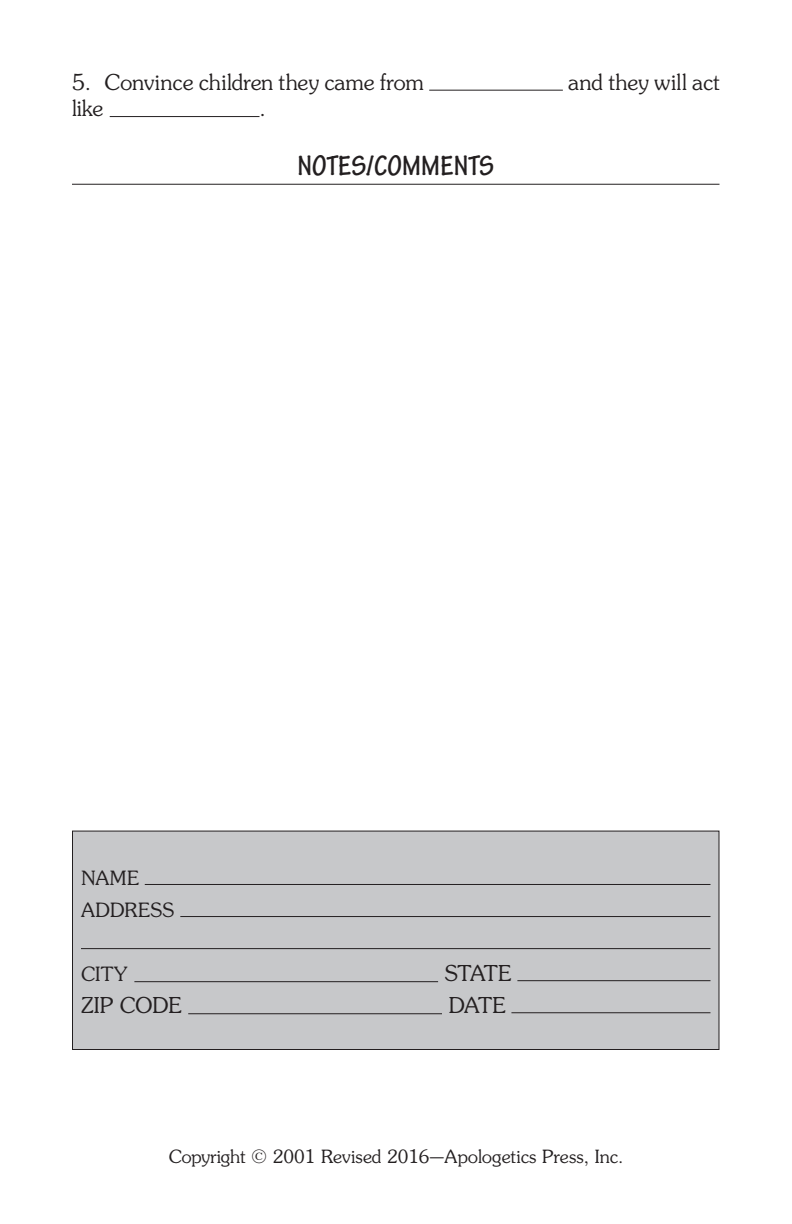
<style>
.page{position:relative;width:792px;height:1224px;background:#fff}
.page>*{position:absolute;margin:0;border:0;box-sizing:border-box;transform-origin:0 0}
.Notes_Comments{font:700 condensed 30px "Tekton Pro";color:#231f20}
.Address_footer{font:24px "Souvenir Light DTC";color:#231f20}
.Address_footer-2{font:24px "Souvenir Light DTC";letter-spacing:.02em;color:#231f20}
.Address_footer-3{font:21.6px "Souvenir Light DTC";letter-spacing:.015em;color:#231f20}
.Copyright{font:20px "Souvenir Light DTC";color:#231f20}
</style>
<div class="page">
<hr style="left:72px;top:184px;width:648px;height:1px;background:#231f20">
<hr style="left:429px;top:90px;width:134px;height:1px;background:#231f20">
<hr style="left:110px;top:116px;width:149px;height:1px;background:#231f20">
<div style="left:72px;top:831px;width:647px;height:219px;background:#c7c8ca"></div>
<hr style="left:81px;top:884px;width:629px;height:1px;background:#231f20">
<div style="left:81px;top:867px;width:64px;height:20px;background:#c7c8ca"></div>
<hr style="left:81px;top:916px;width:629px;height:1px;background:#231f20">
<div style="left:81px;top:899px;width:99px;height:20px;background:#c7c8ca"></div>
<hr style="left:81px;top:948px;width:629px;height:1px;background:#231f20">
<hr style="left:81px;top:980px;width:629px;height:1px;background:#231f20">
<div style="left:81px;top:963px;width:436px;height:20px;background:#c7c8ca"></div>
<hr style="left:81px;top:1012px;width:629px;height:1px;background:#231f20">
<div style="left:81px;top:995px;width:430px;height:20px;background:#c7c8ca"></div>
<hr style="left:134px;top:981px;width:304px;height:1px;background:#231f20">
<hr style="left:188px;top:1013px;width:254px;height:1px;background:#231f20">
<div style="left:72px;top:831px;width:648px;height:219px;border:1px solid #231f20"></div>
<p class="Address_footer" style="left:72px;top:69px;width:353px">5. Convince children they came from</p>
<p class="Address_footer-2" style="left:568px;top:69px;width:153px">and they will act</p>
<p class="Address_footer" style="left:72px;top:95px;width:33px">like</p>
<p class="Address_footer" style="left:260px;top:95px;width:8px">.</p>
<p class="Notes_Comments" style="left:297px;top:148px;width:198px">NOTES/COMMENTS</p>
<p class="Address_footer-3" style="left:81px;top:866px;width:59px">NAME</p>
<p class="Address_footer-3" style="left:81px;top:898px;width:95px">ADDRESS</p>
<p class="Address_footer-3" style="left:81px;top:963px;width:48px">CITY</p>
<p class="Address_footer" style="left:445px;top:960px;width:68px">STATE</p>
<p class="Address_footer" style="left:81px;top:993px;width:102px">ZIP CODE</p>
<p class="Address_footer" style="left:449px;top:993px;width:58px">DATE</p>
<p class="Copyright" style="left:169px;top:1146px;width:456px">Copyright © 2001 Revised 2016—Apologetics Press, Inc.</p>
</div>
